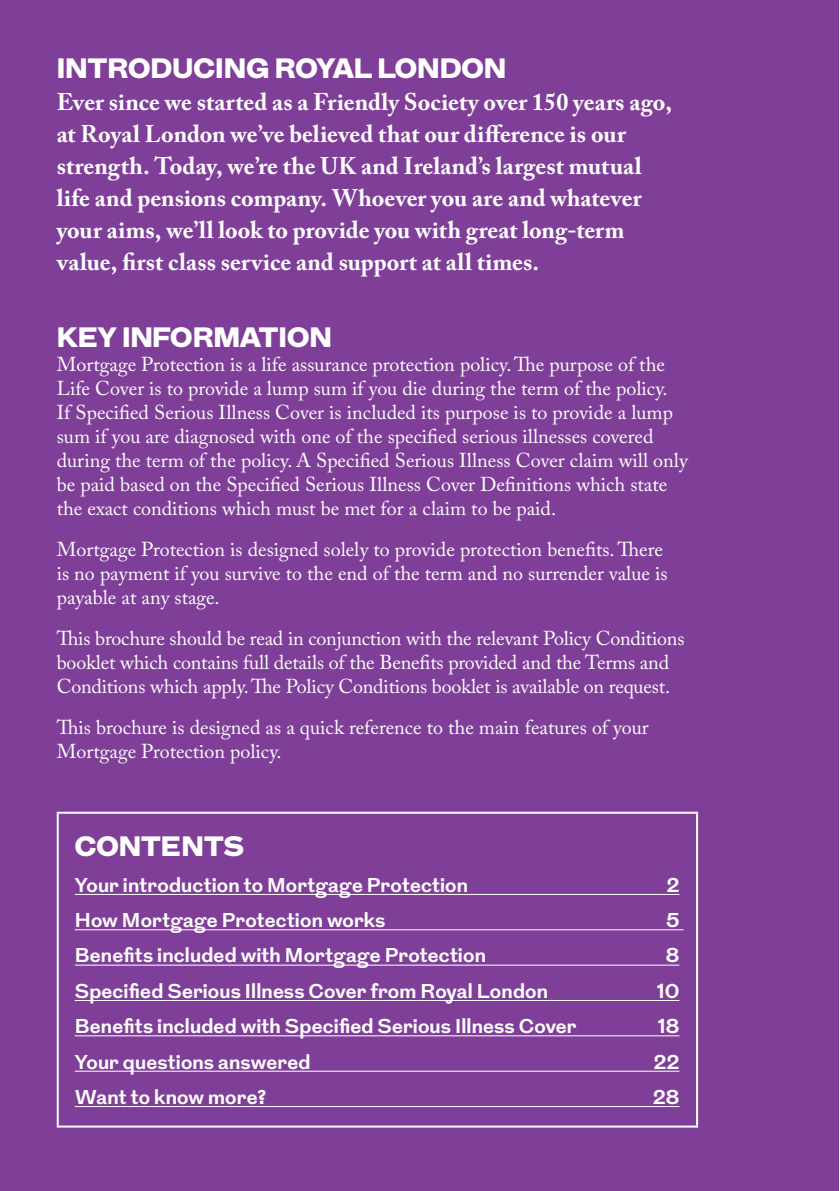
<style>
.page{position:relative;width:840px;height:1191px;background:#fff}
.page>*{position:absolute;margin:0;border:0;box-sizing:border-box;transform-origin:0 0}
.t1{font:900 28px "Grot";color:#fff}
.t2{font:700 24px/32px "Adobe Caslon Pro";color:#fff}
.t3{font:20px/24px "Adobe Caslon Pro";color:#fff}
.t4{font:700 20px "Grot";letter-spacing:.01em;color:#fff}
</style>
<div class="page">
<div style="left:0;top:1px;width:838px;height:1190px;background:#7f3f98"></div>
<hr style="left:57px;top:811px;width:640px;height:2px;background:#fff">
<hr style="left:57px;top:813px;width:2px;height:312px;background:#fff">
<hr style="left:695px;top:813px;width:2px;height:312px;background:#fff">
<hr style="left:57px;top:1125px;width:640px;height:2px;background:#fff">
<hr style="left:75px;top:894px;width:604px;height:1px;background:#fff">
<hr style="left:75px;top:929px;width:608px;height:1px;background:#fff">
<hr style="left:75px;top:964px;width:604px;height:1px;background:#fff">
<hr style="left:75px;top:1000px;width:604px;height:1px;background:#fff">
<hr style="left:75px;top:1035px;width:604px;height:1px;background:#fff">
<hr style="left:75px;top:1070px;width:604px;height:1px;background:#fff">
<hr style="left:75px;top:1106px;width:604px;height:1px;background:#fff">
<h1 class="t1" style="left:57px;top:48px;width:451px">INTRODUCING ROYAL LONDON</h1>
<p class="t2" style="left:57px;top:85px;width:616px">Ever since we started as a Friendly Society over 150 years ago, at Royal London we’ve believed that our difference is our strength. Today, we’re the UK and Ireland’s largest mutual life and pensions company. Whoever you are and whatever your aims, we’ll look to provide you with great long-term value, first class service and support at all times.</p>
<h1 class="t1" style="left:57px;top:317px;width:277px">KEY INFORMATION</h1>
<p class="t3" style="left:57px;top:352px;width:632px">Mortgage Protection is a life assurance protection policy. The purpose of the Life Cover is to provide a lump sum if you die during the term of the policy.<br>If Specified Serious Illness Cover is included its purpose is to provide a lump sum if you are diagnosed with one of the specified serious illnesses covered during the term of the policy. A Specified Serious Illness Cover claim will only be paid based on the Specified Serious Illness Cover Definitions which state the exact conditions which must be met for a claim to be paid.</p>
<p class="t3" style="left:57px;top:537px;width:612px">Mortgage Protection is designed solely to provide protection benefits. There is no payment if you survive to the end of the term and no surrender value is payable at any stage.</p>
<p class="t3" style="left:57px;top:626px;width:629px">This brochure should be read in conjunction with the relevant Policy Conditions booklet which contains full details of the Benefits provided and the Terms and<br>Conditions which apply. The Policy Conditions booklet is available on request.</p>
<p class="t3" style="left:57px;top:715px;width:593px">This brochure is designed as a quick reference to the main features of your<br>Mortgage Protection policy.</p>
<h1 class="t1" style="left:75px;top:826px;width:170px">CONTENTS</h1>
<p class="t4" style="left:75px;top:872px;width:394px">Your introduction to Mortgage Protection</p>
<p class="t4" style="left:666px;top:872px;width:14px">2</p>
<p class="t4" style="left:75px;top:907px;width:312px">How Mortgage Protection works</p>
<p class="t4" style="left:666px;top:907px;width:14px">5</p>
<p class="t4" style="left:75px;top:942px;width:412px">Benefits included with Mortgage Protection</p>
<p class="t4" style="left:665px;top:942px;width:15px">8</p>
<p class="t4" style="left:75px;top:978px;width:474px">Specified Serious Illness Cover from Royal London</p>
<p class="t4" style="left:656px;top:978px;width:24px">10</p>
<p class="t4" style="left:75px;top:1013px;width:503px">Benefits included with Specified Serious Illness Cover</p>
<p class="t4" style="left:657px;top:1013px;width:23px">18</p>
<p class="t4" style="left:75px;top:1048px;width:237px">Your questions answered</p>
<p class="t4" style="left:653px;top:1048px;width:27px">22</p>
<p class="t4" style="left:75px;top:1084px;width:193px">Want to know more?</p>
<p class="t4" style="left:652px;top:1084px;width:28px">28</p>
</div>
